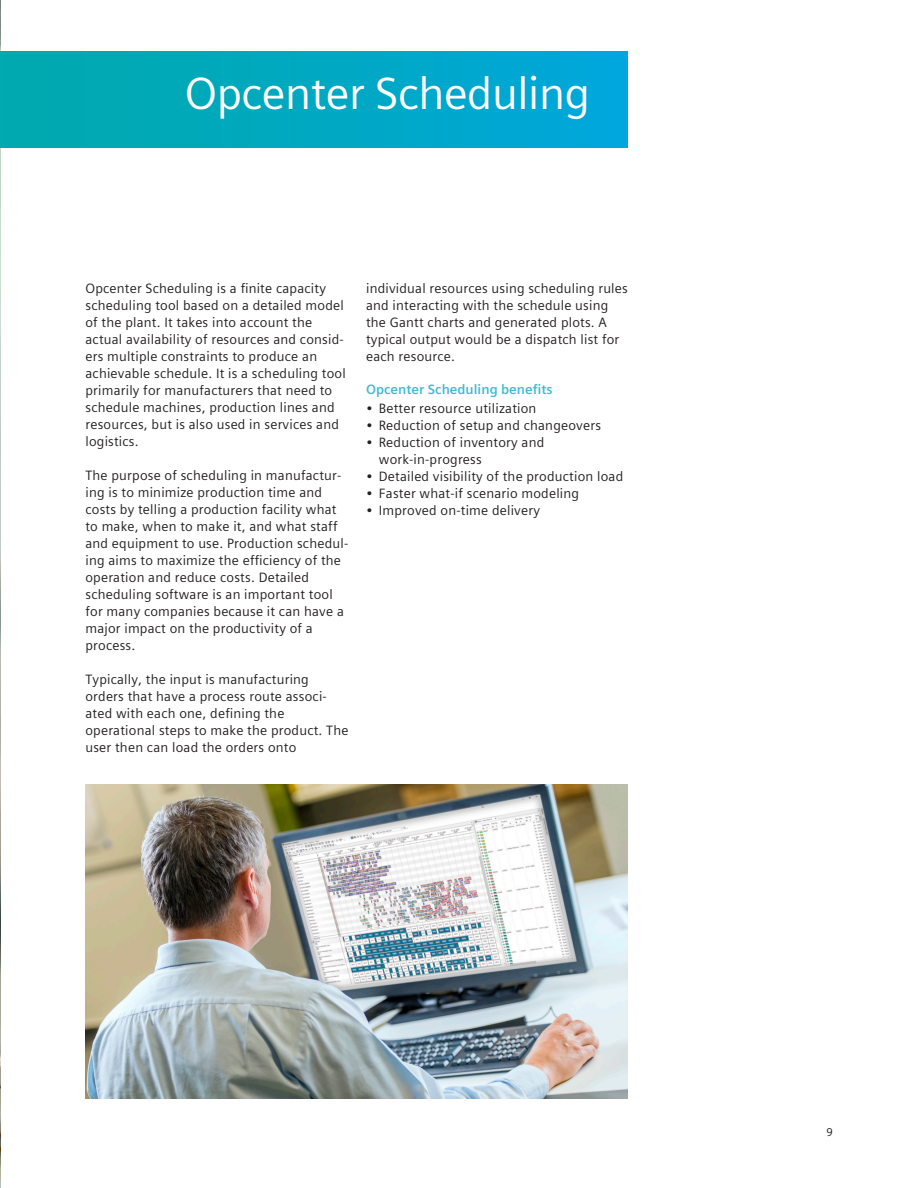
<style>
.page{position:relative;width:918px;height:1188px;background:#fff}
.page>*{position:absolute;margin:0;border:0;box-sizing:border-box;transform-origin:0 0}
.t1{font:45px "Siemens Sans Global";letter-spacing:-.01em;color:#fff}
.Body_text{font:13.5px/17px "Siemens Sans Global";letter-spacing:.015em;color:#231f20}
.Body_subhead{font:700 13.5px "Siemens Sans Global";color:#41bad2}
.Body_text-2{font:11.25px "Siemens Sans Global";color:#231f20}
</style>
<div class="page">
<img style="left:0;top:0;width:1px;height:1188px">
<img style="left:85px;top:784px;width:543px;height:315px">
<div style="left:0;top:51px;width:628px;height:97px;background:linear-gradient(to right,#00aaab,#00a7db)"></div>
<h1 class="t1" style="left:185px;top:60px;width:407px">Opcenter Scheduling</h1>
<p class="Body_text" style="left:85px;top:280px;width:262px">Opcenter Scheduling is a finite capacity scheduling tool based on a detailed model of the plant. It takes into account the actual availability of resources and consid&shy;ers multiple constraints to produce an achievable schedule. It is a scheduling tool primarily for manufacturers that need to schedule machines, production lines and resources, but is also used in services and logistics.</p>
<p class="Body_text" style="left:85px;top:467px;width:264px">The purpose of scheduling in manufactur&shy;ing is to minimize production time and costs by telling a production facility what to make, when to make it, and what staff and equipment to use. Production schedul&shy;ing aims to maximize the efficiency of the operation and reduce costs. Detailed scheduling software is an important tool for many companies because it can have a major impact on the productivity of a process.</p>
<p class="Body_text" style="left:85px;top:671px;width:265px">Typically, the input is manufacturing orders that have a process route associ&shy;ated with each one, defining the operational steps to make the product. The user then can load the orders onto</p>
<p class="Body_text" style="left:366px;top:280px;width:263px">individual resources using scheduling rules and interacting with the schedule using the Gantt charts and generated plots. A typical output would be a dispatch list for each resource.</p>
<p class="Body_subhead" style="left:366px;top:379px;width:188px">Opcenter Scheduling benefits</p>
<p class="Body_text" style="left:366px;top:400px;width:172px">• Better resource utilization</p>
<p class="Body_text" style="left:366px;top:417px;width:236px">• Reduction of setup and changeovers</p>
<p class="Body_text" style="left:379px;top:434px;width:167px;text-indent:-13px">• Reduction of inventory and work-in-progress</p>
<p class="Body_text" style="left:366px;top:468px;width:259px">• Detailed visibility of the production load</p>
<p class="Body_text" style="left:366px;top:485px;width:215px">• Faster what-if scenario modeling</p>
<p class="Body_text" style="left:366px;top:502px;width:175px">• Improved on-time delivery</p>
<p class="Body_text-2" style="left:826px;top:1123px;width:8px">9</p>
</div>
